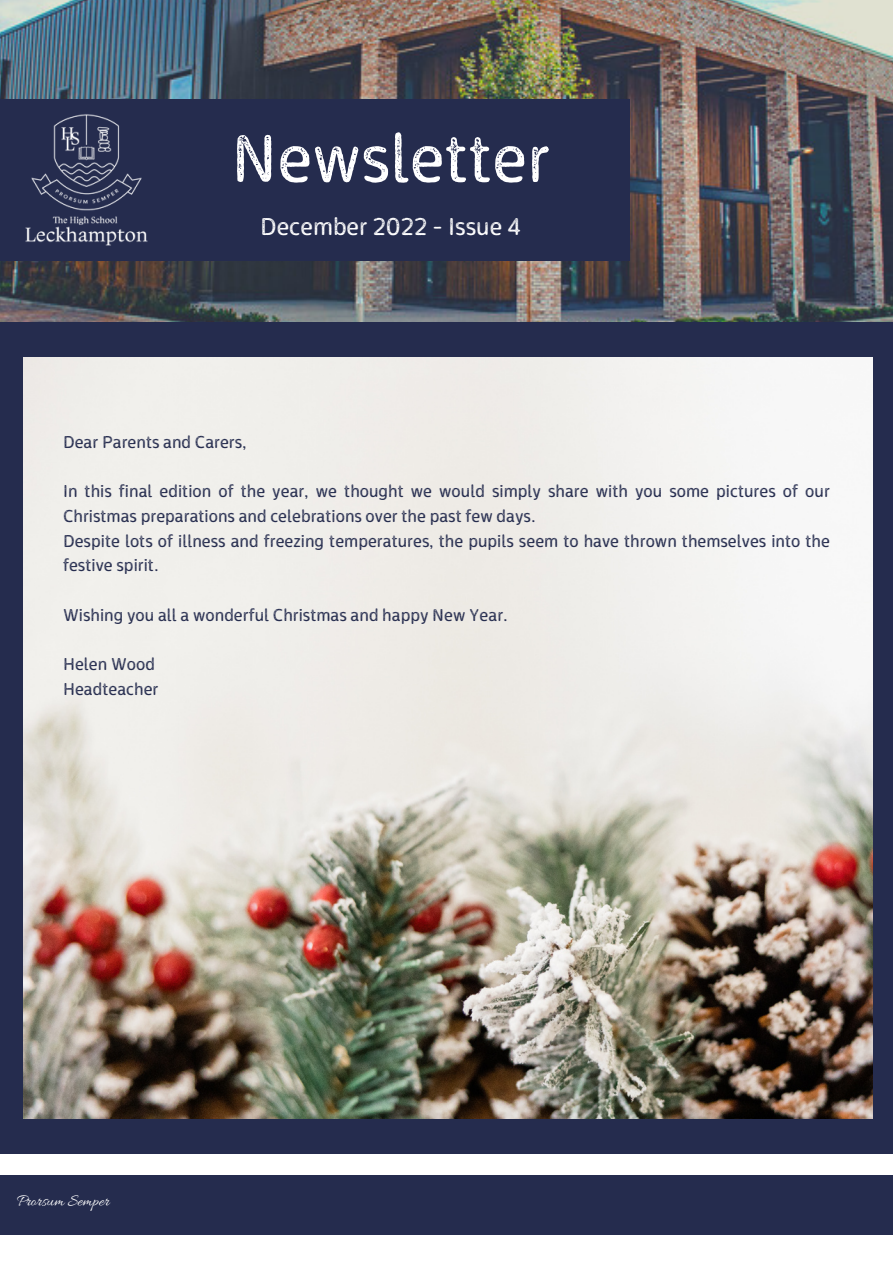
<style>
.page{position:relative;width:893px;height:1264px;background:#fff}
.page>*{position:absolute;margin:0;border:0;box-sizing:border-box;transform-origin:0 0}
.t1{font:70.5px "Ossem Rust";color:#fff}
.t2{font:25.5px "Ossem Rust";color:#fff}
.t3{font:18px/24.8px "Ossem Rust";color:#252c4e}
.t4{font:16.65px "Allura";color:#fff}
</style>
<div class="page">
<div style="left:0;top:321px;width:892px;height:832px;background:#252c4e"></div>
<img style="left:0;top:0;width:892px;height:321px">
<div style="left:0;top:99px;width:629px;height:162px;background:#252c4e"></div>
<div style="left:0;top:1174px;width:892px;height:60px;background:#252c4e"></div>
<img style="left:0;top:89px;width:219px;height:185px">
<img style="left:24px;top:357px;width:847px;height:761px">
<h1 class="t1" style="left:231px;top:118px;width:321px">Newsletter</h1>
<h2 class="t2" style="left:260px;top:211px;width:262px">December 2022 - Issue 4</h2>
<p class="t3" style="left:63px;top:430px;width:185px">Dear Parents and Carers,</p>
<p class="t3" style="left:63px;top:479px;width:768px">In this final edition of the year, we thought we would simply share with you some pictures of our Christmas preparations and celebrations over the past few days.<br>Despite lots of illness and freezing temperatures, the pupils seem to have thrown themselves into the festive spirit.</p>
<p class="t3" style="left:63px;top:603px;width:446px">Wishing you all a wonderful Christmas and happy New Year.</p>
<p class="t3" style="left:63px;top:652px;width:97px">Helen Wood<br>Headteacher</p>
<p class="t4" style="left:17px;top:1191px;width:94px">Prorsum Semper</p>
</div>
